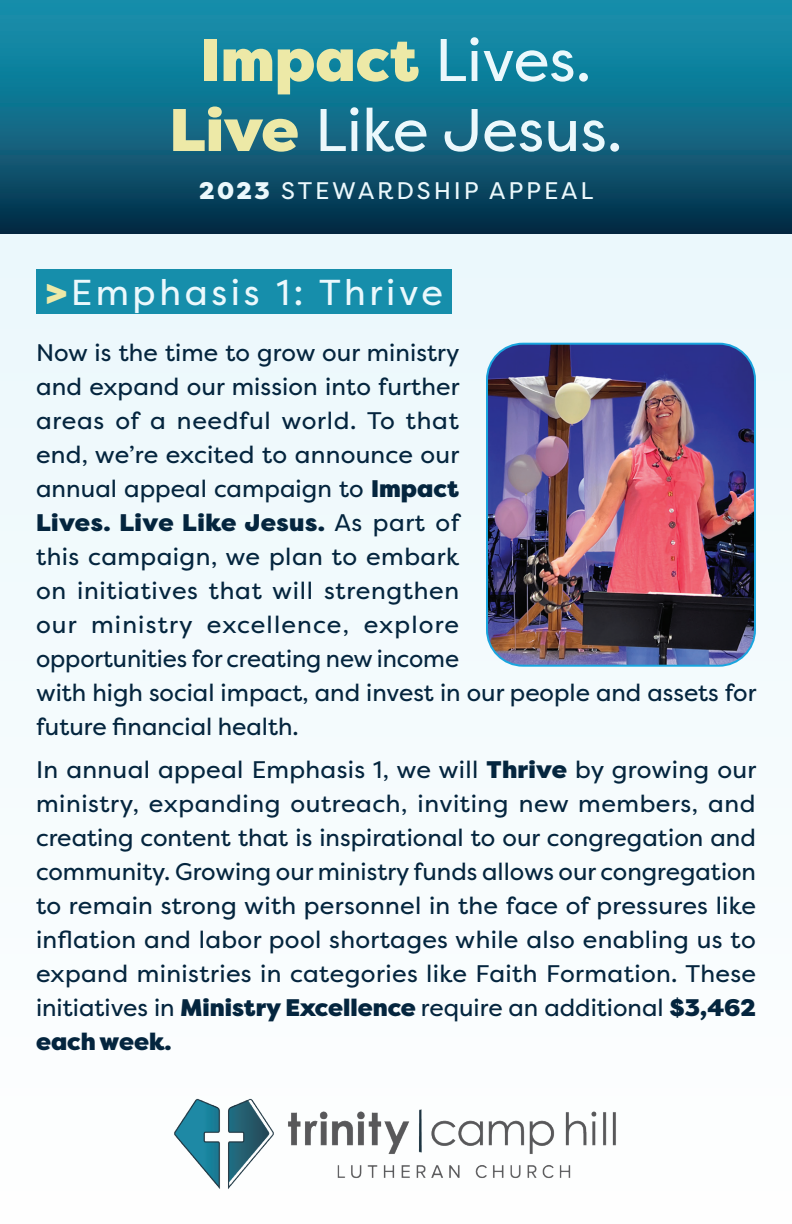
<style>
.page{position:relative;width:792px;height:1224px;background:#fff}
.page>*{position:absolute;margin:0;border:0;box-sizing:border-box;transform-origin:0 0}
.t1{font:60px/70px "Filson Pro";color:#ebf8fc;text-align:center}
.t2{font:36px "Filson Pro";letter-spacing:.1em;color:#ebf8fc}
.t3{font:24px/34px "Filson Pro";letter-spacing:.005em;color:#04253e}
.t4{font:24px "Filson Pro";letter-spacing:.12em;color:#ebf8fc}
.s1{font-weight:900;color:#ede9a7}
.s2{font-weight:900}
</style>
<div class="page">
<div style="left:0;top:234px;width:792px;height:990px;background:#f5fbfd"></div>
<div style="left:0;top:0;width:792px;height:234px;background:linear-gradient(to bottom,#169cba,#07344e)"></div>
<img style="left:487px;top:344px;width:268px;height:320px">
<div style="left:486px;top:343px;width:270px;height:324px;border:2px solid #19a5de;border-radius:36px"></div>
<img style="left:174px;top:1098px;width:442px;height:91px">
<div style="left:36px;top:269px;width:416px;height:45px;background:#168eab"></div>
<h1 class="t1" style="left:170px;top:24px;width:454px"><span class="s1">Impact</span> Lives.<br><span class="s1">Live</span> Like Jesus.</h1>
<p class="t4" style="left:199px;top:174px;width:396px"><span class="s2">2023</span> STEWARDSHIP APPEAL</p>
<h2 class="t2" style="left:45px;top:268px;width:399px"><span class="s1">&gt;</span>Emphasis 1: Thrive</h2>
<p class="t3" style="left:36px;top:335px;width:722px">Now is the time to grow our ministry<br>and expand our mission into further<br>areas of a needful world. To that<br>end, we’re excited to announce our<br>annual appeal campaign to <span class="s2">Impact<br>Lives. Live Like Jesus.</span> As part of<br>this campaign, we plan to embark<br>on initiatives that will strengthen<br>our ministry excellence, explore<br>opportunities for creating new income<br>with high social impact, and invest in our people and assets for future financial health.</p>
<p class="t3" style="left:36px;top:752px;width:722px;text-align:justify">In annual appeal Emphasis 1, we will <span class="s2">Thrive</span> by growing our ministry, expanding outreach, inviting new members, and creating content that is inspirational to our congregation and community. Growing our ministry funds allows our congregation to remain strong with personnel in the face of pressures like inflation and labor pool shortages while also enabling us to expand ministries in categories like Faith Formation. These initiatives in <span class="s2">Ministry Excellence</span> require an additional <span class="s2">$3,462 each week.</span></p>
</div>
